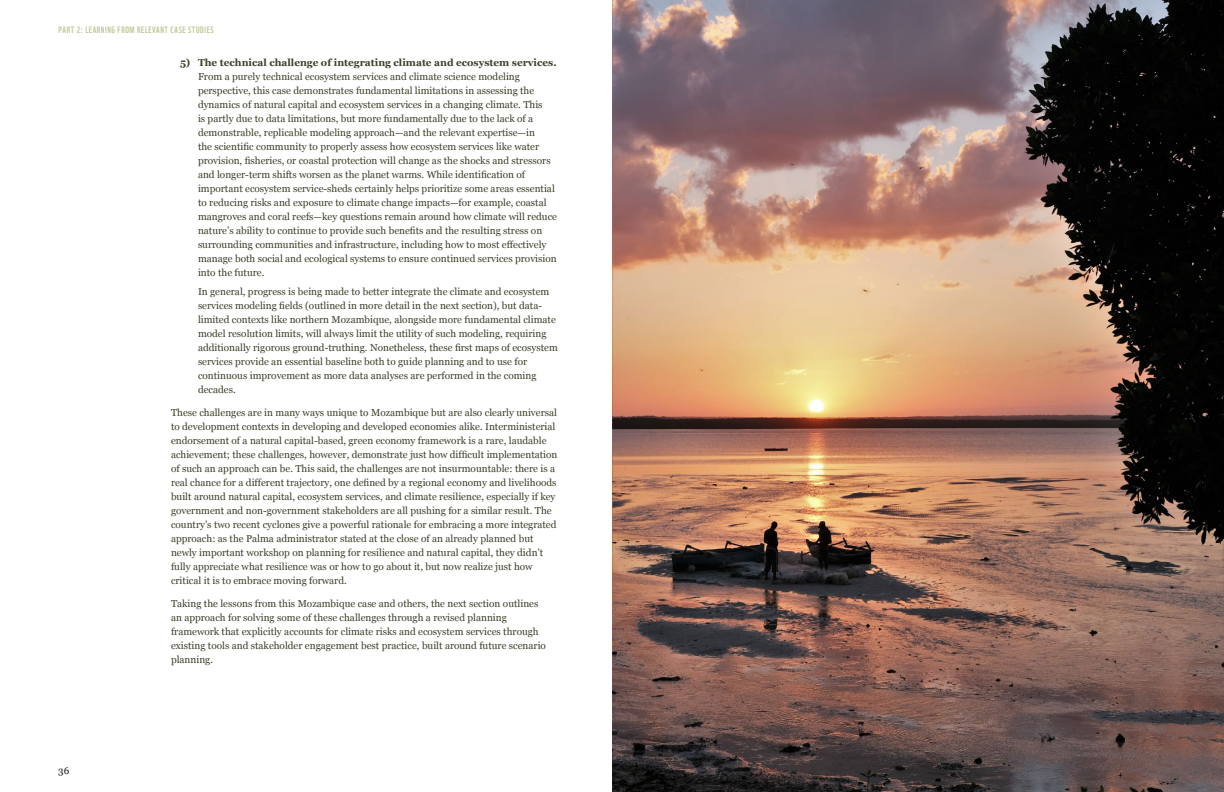
<style>
.page{position:relative;width:1224px;height:792px;background:#fff}
.page>*{position:absolute;margin:0;border:0;box-sizing:border-box;transform-origin:0 0}
.Bullets_1{font:10px/14px "Georgia";color:#3e3e29}
.Body_1{font:10px/14px "Georgia";color:#3e3e29}
.t1{font:10px "Georgia";color:#231f20}
.t2{font:9px "WWF";letter-spacing:.07em;color:#bdc790}
.s1{font-weight:700}
</style>
<div class="page">
<img style="left:612px;top:0;width:612px;height:792px">
<p class="t2" style="left:58px;top:23px;width:157px">PART 2: LEARNING FROM RELEVANT CASE STUDIES</p>
<p class="t1" style="left:58px;top:764px;width:13px">36</p>
<p class="Bullets_1" style="left:198px;top:56px;width:361px;text-indent:-18px"><span class="s1">5) The technical challenge of integrating climate and ecosystem services.<br></span>From a purely technical ecosystem services and climate science modeling perspective, this case demonstrates fundamental limitations in assessing the dynamics of natural capital and ecosystem services in a changing climate. This<br>is partly due to data limitations, but more fundamentally due to the lack of a demonstrable, replicable modeling approach—and the relevant expertise—in<br>the scientific community to properly assess how ecosystem services like water provision, fisheries, or coastal protection will change as the shocks and stressors and longer-term shifts worsen as the planet warms. While identification of important ecosystem service-sheds certainly helps prioritize some areas essential to reducing risks and exposure to climate change impacts—for example, coastal mangroves and coral reefs—key questions remain around how climate will reduce nature’s ability to continue to provide such benefits and the resulting stress on surrounding communities and infrastructure, including how to most effectively manage both social and ecological systems to ensure continued services provision into the future.</p>
<p class="Bullets_1" style="left:198px;top:284px;width:361px">In general, progress is being made to better integrate the climate and ecosystem services modeling fields (outlined in more detail in the next section), but data&shy;limited contexts like northern Mozambique, alongside more fundamental climate model resolution limits, will always limit the utility of such modeling, requiring additionally rigorous ground-truthing. Nonetheless, these first maps of ecosystem services provide an essential baseline both to guide planning and to use for continuous improvement as more data analyses are performed in the coming decades.</p>
<p class="Body_1" style="left:171px;top:405px;width:388px">These challenges are in many ways unique to Mozambique but are also clearly universal to development contexts in developing and developed economies alike. Interministerial endorsement of a natural capital-based, green economy framework is a rare, laudable achievement; these challenges, however, demonstrate just how difficult implementation of such an approach can be. This said, the challenges are not insurmountable: there is a real chance for a different trajectory, one defined by a regional economy and livelihoods built around natural capital, ecosystem services, and climate resilience, especially if key government and non-government stakeholders are all pushing for a similar result. The country’s two recent cyclones give a powerful rationale for embracing a more integrated approach: as the Palma administrator stated at the close of an already planned but newly important workshop on planning for resilience and natural capital, they didn’t fully appreciate what resilience was or how to go about it, but now realize just how critical it is to embrace moving forward.</p>
<p class="Body_1" style="left:171px;top:596px;width:376px">Taking the lessons from this Mozambique case and others, the next section outlines an approach for solving some of these challenges through a revised planning framework that explicitly accounts for climate risks and ecosystem services through existing tools and stakeholder engagement best practice, built around future scenario planning.</p>
</div>
